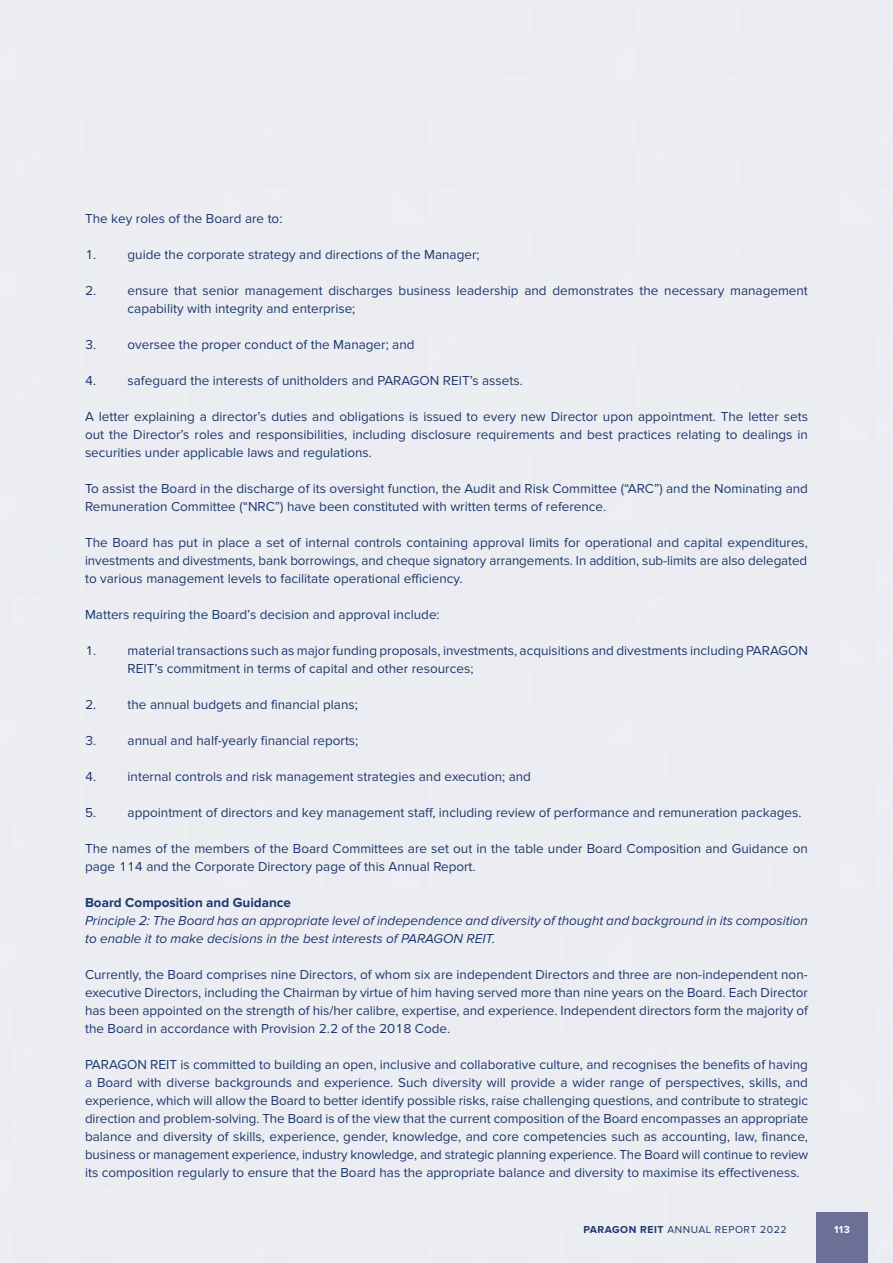
<style>
.page{position:relative;width:893px;height:1263px;background:#fff}
.page>*{position:absolute;margin:0;border:0;box-sizing:border-box;transform-origin:0 0}
.t1{font:13.5px/18px "Proxima Nova";color:#1e386e}
.t2{font:italic 13.5px/18px "Proxima Nova";color:#1e386e}
.t3{font:700 13.5px "Proxima Nova";color:#1e386e}
.t4{font:10.5px "Proxima Nova";letter-spacing:.05em;color:#1e386e}
.t5{font:700 10.5px "Proxima Nova";color:#fff}
.s1{font-weight:700}
</style>
<div class="page">
<div style="left:816px;top:1212px;width:51px;height:51px;background:#6c6f96"></div>
<p class="t1" style="left:85px;top:210px;width:199px">The key roles of the Board are to:</p>
<p class="t1" style="left:85px;top:246px;width:396px">1. guide the corporate strategy and directions of the Manager;</p>
<p class="t1" style="left:128px;top:282px;width:682px;text-indent:-43px">2. ensure that senior management discharges business leadership and demonstrates the necessary management capability with integrity and enterprise;</p>
<p class="t1" style="left:85px;top:336px;width:331px">3. oversee the proper conduct of the Manager; and</p>
<p class="t1" style="left:85px;top:372px;width:439px">4. safeguard the interests of unitholders and PARAGON REIT’s assets.</p>
<p class="t1" style="left:85px;top:408px;width:724px;text-align:justify">A letter explaining a director’s duties and obligations is issued to every new Director upon appointment. The letter sets out the Director’s roles and responsibilities, including disclosure requirements and best practices relating to dealings in securities under applicable laws and regulations.</p>
<p class="t1" style="left:85px;top:480px;width:724px">To assist the Board in the discharge of its oversight function, the Audit and Risk Committee (“ARC”) and the Nominating and<br>Remuneration Committee (“NRC”) have been constituted with written terms of reference.</p>
<p class="t1" style="left:85px;top:534px;width:724px;text-align:justify">The Board has put in place a set of internal controls containing approval limits for operational and capital expenditures, investments and divestments, bank borrowings, and cheque signatory arrangements. In addition, sub-limits are also delegated to various management levels to facilitate operational efficiency.</p>
<p class="t1" style="left:85px;top:606px;width:356px">Matters requiring the Board’s decision and approval include:</p>
<p class="t1" style="left:128px;top:642px;width:682px;text-indent:-43px">1. material transactions such as major funding proposals, investments, acquisitions and divestments including PARAGON<br>REIT’s commitment in terms of capital and other resources;</p>
<p class="t1" style="left:85px;top:696px;width:274px">2. the annual budgets and financial plans;</p>
<p class="t1" style="left:85px;top:732px;width:275px">3. annual and half-yearly financial reports;</p>
<p class="t1" style="left:85px;top:768px;width:447px">4. internal controls and risk management strategies and execution; and</p>
<p class="t1" style="left:85px;top:804px;width:718px">5. appointment of directors and key management staff, including review of performance and remuneration packages.</p>
<p class="t1" style="left:85px;top:840px;width:724px">The names of the members of the Board Committees are set out in the table under Board Composition and Guidance on page 114 and the Corporate Directory page of this Annual Report.</p>
<p class="t3" style="left:85px;top:895px;width:207px">Board Composition and Guidance</p>
<p class="t2" style="left:85px;top:912px;width:724px">Principle 2: The Board has an appropriate level of independence and diversity of thought and background in its composition to enable it to make decisions in the best interests of PARAGON REIT.</p>
<p class="t1" style="left:85px;top:966px;width:724px;text-align:justify">Currently, the Board comprises nine Directors, of whom six are independent Directors and three are non-independent non&shy;executive Directors, including the Chairman by virtue of him having served more than nine years on the Board. Each Director has been appointed on the strength of his/her calibre, expertise, and experience. Independent directors form the majority of the Board in accordance with Provision 2.2 of the 2018 Code.</p>
<p class="t1" style="left:85px;top:1056px;width:725px;text-align:justify">PARAGON REIT is committed to building an open, inclusive and collaborative culture, and recognises the benefits of having a Board with diverse backgrounds and experience. Such diversity will provide a wider range of perspectives, skills, and experience, which will allow the Board to better identify possible risks, raise challenging questions, and contribute to strategic direction and problem-solving. The Board is of the view that the current composition of the Board encompasses an appropriate balance and diversity of skills, experience, gender, knowledge, and core competencies such as accounting, law, finance, business or management experience, industry knowledge, and strategic planning experience. The Board will continue to review its composition regularly to ensure that the Board has the appropriate balance and diversity to maximise its effectiveness.</p>
<p class="t4" style="left:584px;top:1223px;width:205px"><span class="s1">PARAGON REIT</span> ANNUAL REPORT 2022</p>
<p class="t5" style="left:834px;top:1223px;width:17px">113</p>
</div>
